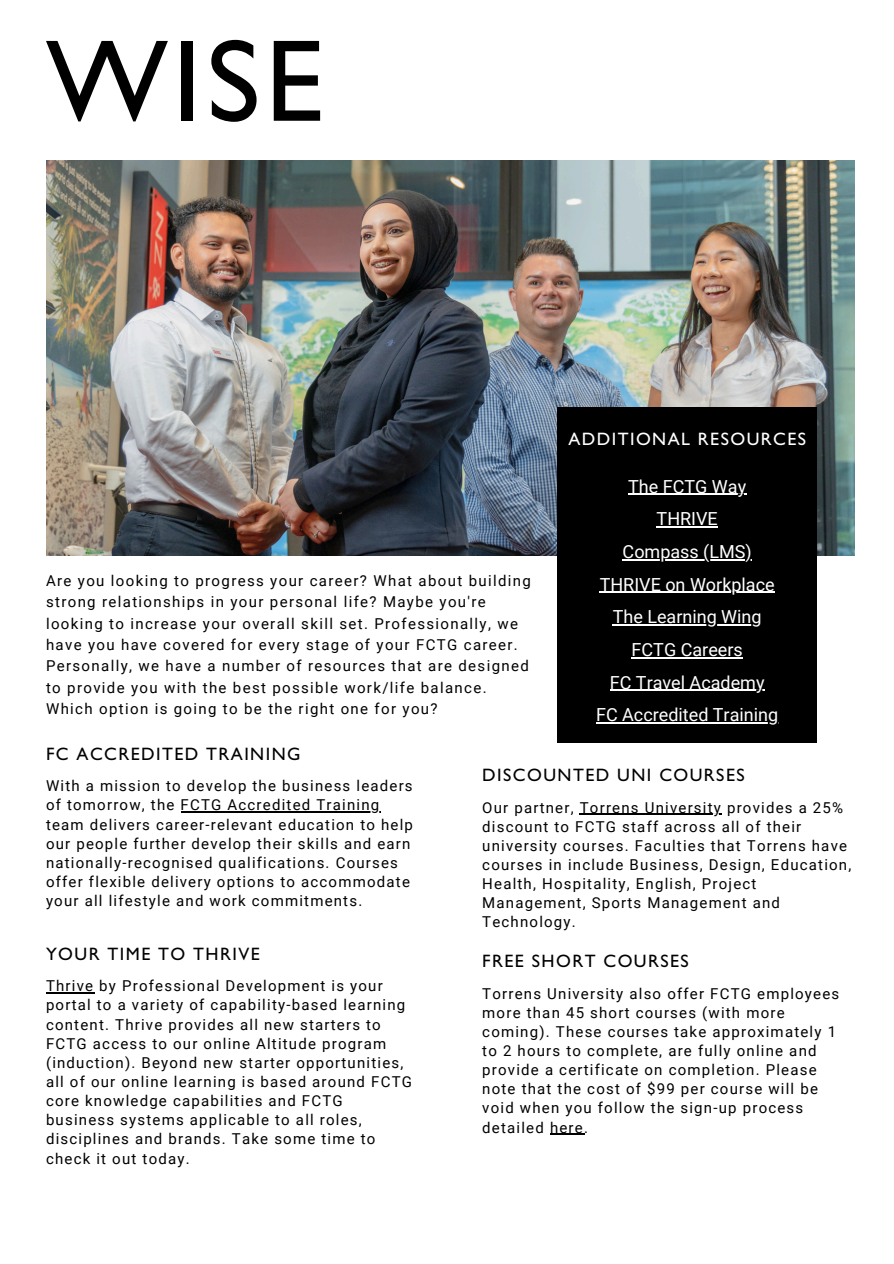
<style>
.page{position:relative;width:894px;height:1264px;background:#fff}
.page>*{position:absolute;margin:0;border:0;box-sizing:border-box;transform-origin:0 0}
.t1{font:117px "Gill Sans Std";color:#000}
.t2{font:18px/32.7px "Roboto";color:#fff;text-align:center}
.t3{font:18px "Gill Sans Std";letter-spacing:.08em;color:#020202}
.t4{font:18px "Gill Sans Std";letter-spacing:.08em;color:#fff}
.t5{font:15px/19.2px "Roboto";letter-spacing:.08em;color:#000}
</style>
<div class="page">
<img style="left:46px;top:160px;width:808px;height:395px">
<div style="left:557px;top:407px;width:259px;height:335px;background:#000"></div>
<hr style="left:180px;top:811px;width:200px;height:1px;background:#000">
<hr style="left:579px;top:813px;width:143px;height:1px;background:#000">
<hr style="left:550px;top:1133px;width:34px;height:1px;background:#000">
<hr style="left:46px;top:992px;width:48px;height:1px;background:#000">
<hr style="left:628px;top:494px;width:118px;height:1px;background:#fff">
<hr style="left:656px;top:526px;width:61px;height:1px;background:#fff">
<hr style="left:622px;top:559px;width:129px;height:1px;background:#fff">
<hr style="left:599px;top:592px;width:175px;height:1px;background:#fff">
<hr style="left:612px;top:624px;width:149px;height:1px;background:#fff">
<hr style="left:631px;top:657px;width:111px;height:1px;background:#fff">
<hr style="left:609px;top:689px;width:155px;height:2px;background:#fff">
<hr style="left:596px;top:722px;width:182px;height:1px;background:#fff">
<h1 class="t1" style="left:46px;top:41px;width:279px">WISE</h1>
<p class="t5" style="left:46px;top:570px;width:486px;line-height:21.3px">Are you looking to progress your career? What about building strong relationships in your personal life? Maybe you're looking to increase your overall skill set. Professionally, we have you have covered for every stage of your FCTG career.<br>Personally, we have a number of resources that are designed to provide you with the best possible work/life balance.<br>Which option is going to be the right one for you?</p>
<h2 class="t3" style="left:46px;top:747px;width:256px">FC ACCREDITED TRAINING</h2>
<h2 class="t4" style="left:568px;top:432px;width:239px">ADDITIONAL RESOURCES</h2>
<p class="t2" style="left:628px;top:470px;width:119px">The FCTG Way<br>THRIVE</p>
<p class="t2" style="left:596px;top:535px;width:183px">Compass (LMS)<br>THRIVE on Workplace<br>The Learning Wing<br>FCTG Careers<br>FC Travel Academy<br>FC Accredited Training</p>
<h3 class="t5" style="left:46px;top:776px;width:368px">With a mission to develop the business leaders of tomorrow, the FCTG Accredited Training</h3>
<p class="t5" style="left:46px;top:814px;width:368px">team delivers career-relevant education to help our people further develop their skills and earn nationally-recognised qualifications. Courses offer flexible delivery options to accommodate your all lifestyle and work commitments.</p>
<p class="t3" style="left:46px;top:947px;width:215px">YOUR TIME TO THRIVE</p>
<h2 class="t5" style="left:46px;top:976px;width:367px">Thrive by Professional Development is your portal to a variety of capability-based learning content. Thrive provides all new starters to FCTG access to our online Altitude program (induction). Beyond new starter opportunities, all of our online learning is based around FCTG core knowledge capabilities and FCTG business systems applicable to all roles, disciplines and brands. Take some time to check it out today.</h2>
<p class="t3" style="left:482px;top:769px;width:264px">DISCOUNTED UNI COURSES</p>
<p class="t5" style="left:482px;top:797px;width:362px">Our partner, Torrens University provides a 25%</p>
<h2 class="t5" style="left:482px;top:817px;width:370px">discount to FCTG staff across all of their university courses. Faculties that Torrens have courses in include Business, Design, Education, Health, Hospitality, English, Project Management, Sports Management and Technology.</h2>
<p class="t3" style="left:482px;top:954px;width:208px">FREE SHORT COURSES</p>
<h2 class="t5" style="left:482px;top:983px;width:358px">Torrens University also offer FCTG employees more than 45 short courses (with more coming). These courses take approximately 1 to 2 hours to complete, are fully online and provide a certificate on completion. Please note that the cost of $99 per course will be void when you follow the sign-up process detailed here.</h2>
</div>
